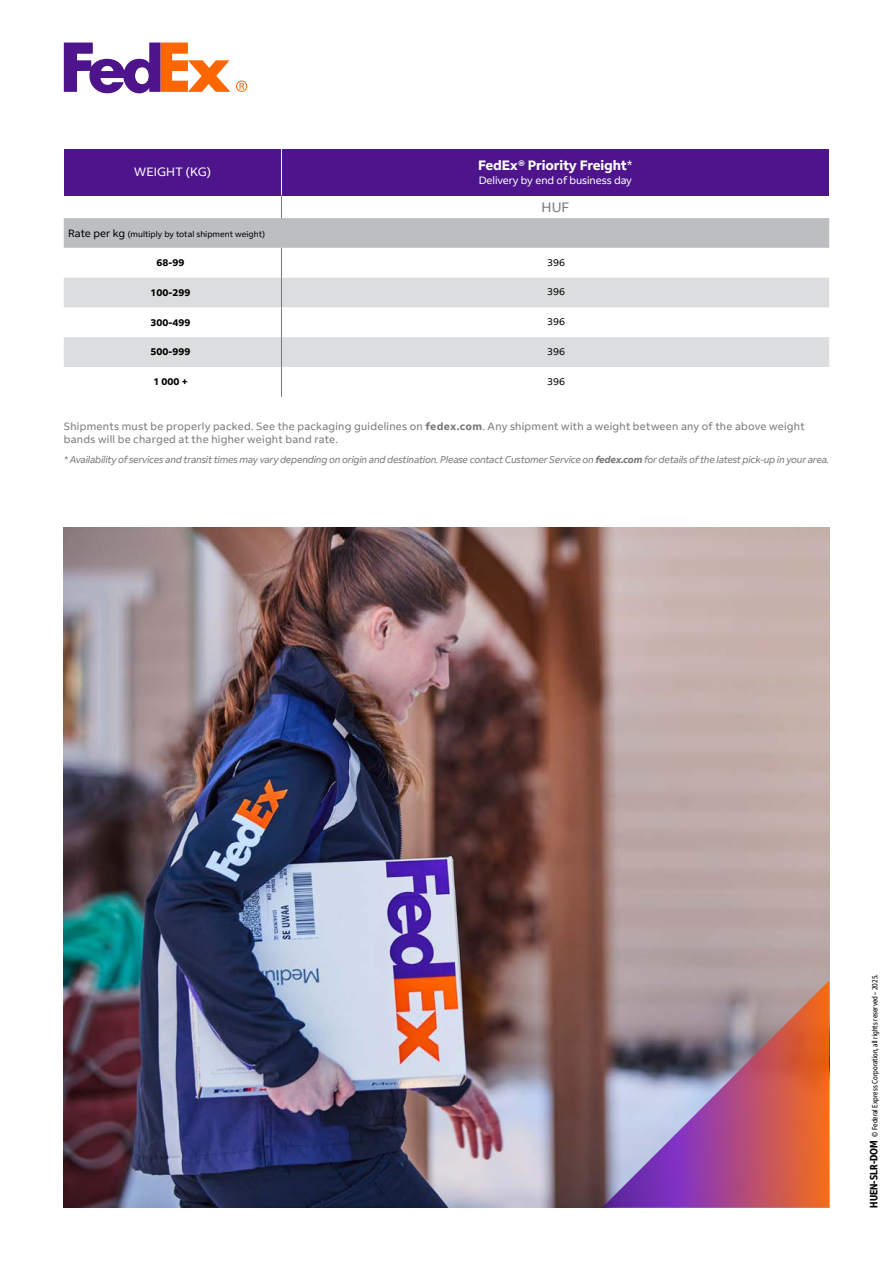
<style>
.page{position:relative;width:893px;height:1263px;background:#fff}
.page>*{position:absolute;margin:0;border:0;box-sizing:border-box;transform-origin:0 0}
.t1{font:700 13.5px "Fed Ex Sans";letter-spacing:-.01em;color:#fff}
.t2{font:13.5px "Fed Ex Sans";color:#77787b}
.t3{font:12px "Fed Ex Sans";letter-spacing:.01em;color:#fff}
.t4{font:10.5px/12.8px "Fed Ex Sans";letter-spacing:.025em;color:#77787b}
.t5{font:10.5px "Fed Ex Sans";letter-spacing:-.01em;color:#fff}
.t6{font:italic 9.75px "Fed Ex Sans";letter-spacing:-.02em;color:#77787b}
.t7{font:700 9.75px "Fed Ex Sans";color:#000}
.t8{font:9.75px "Fed Ex Sans";color:#000}
.t9{font:8.25px "Fed Ex Sans";color:#000}
.t10{font:condensed 7.5px "Fed Ex Sans";color:#000}
.s1{font-size:10.5px}
.s2{font-weight:400}
.s3{font-weight:700}
.s4{font-weight:700;font-size:10.5px}
</style>
<div class="page">
<svg style="left:236px;top:80px;width:11px;height:12px"></svg>
<svg style="left:64px;top:43px;width:166px;height:50px"></svg>
<div style="left:64px;top:149px;width:217px;height:47px;background:#4d148c"></div>
<div style="left:281px;top:149px;width:548px;height:47px;background:#4d148c"></div>
<hr style="left:281px;top:149px;width:1px;height:47px;background:#fff">
<svg style="left:64px;top:196px;width:765px;height:201px"></svg>
<img style="left:64px;top:527px;width:765px;height:681px">
<svg style="left:602px;top:980px;width:227px;height:228px;background:#aa7184"></svg>
<p class="t3" style="left:134px;top:165px;width:78px">WEIGHT (KG)</p>
<p class="t9" style="left:68px;top:229px;width:198px"><span class="s1">Rate per kg</span> (multiply by total shipment weight)</p>
<p class="t7" style="left:157px;top:257px;width:29px">68-99</p>
<p class="t7" style="left:151px;top:287px;width:41px">100-299</p>
<p class="t7" style="left:151px;top:317px;width:41px">300-499</p>
<p class="t7" style="left:151px;top:346px;width:41px">500-999</p>
<p class="t7" style="left:153px;top:376px;width:36px">1 000 +</p>
<p class="t1" style="left:478px;top:157px;width:156px">FedEx® Priority Freight<span class="s2">*</span></p>
<p class="t5" style="left:479px;top:174px;width:155px">Delivery by end of business day</p>
<p class="t2" style="left:542px;top:200px;width:29px">HUF</p>
<p class="t8" style="left:547px;top:256px;width:19px">396</p>
<p class="t8" style="left:547px;top:285px;width:19px">396</p>
<p class="t8" style="left:547px;top:315px;width:19px">396</p>
<p class="t8" style="left:547px;top:345px;width:19px">396</p>
<p class="t8" style="left:547px;top:375px;width:19px">396</p>
<p class="t4" style="left:64px;top:420px;width:742px">Shipments must be properly packed. See the packaging guidelines on <span class="s3">fedex.com</span>. Any shipment with a weight between any of the above weight bands will be charged at the higher weight band rate.</p>
<p class="t6" style="left:64px;top:454px;width:767px">* Availability of services and transit times may vary depending on origin and destination. Please contact Customer Service on <span class="s3">fedex.com</span> for details of the latest pick-up in your area.</p>
<p class="t10" style="left:870px;top:1208px;width:235px;rotate:-90deg"><span class="s4">HUEN-SLR-DOM</span> © Federal Express Corporation, all rights reserved – 2025.</p>
</div>
